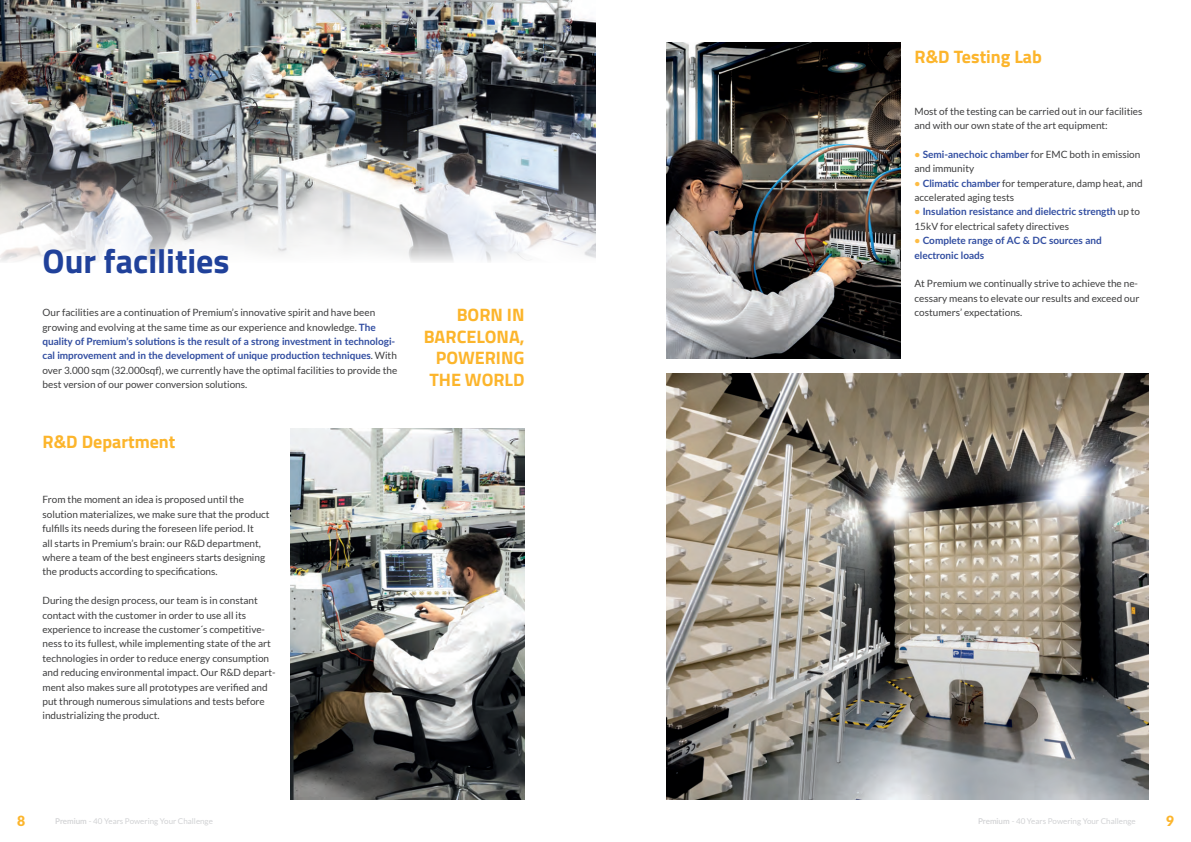
<style>
.page{position:relative;width:1191px;height:842px;background:#fff}
.page>*{position:absolute;margin:0;border:0;box-sizing:border-box;transform-origin:0 0}
.t1{font:700 34px "Titillium Web";color:#20419a}
.t2{font:700 18px/21.6px "Titillium Web";color:#fcb52c;text-align:right}
.t3{font:900 14px "Lato";color:#fcb52c}
.t4{font:10px/14.4px "Lato";color:#3e3e3f}
.t5{font:700 10px/14.4px "Lato";color:#324ea1}
.t6{font:8px "Lato";color:#d1d2d4}
.s1{font-weight:700;color:#324ea1}
.s2{font-weight:700;color:#fdbc44}
.s3{color:#fdbc44}
.s4{font-weight:400;color:#3e3e3f}
.s5{font-weight:600}
</style>
<div class="page">
<img style="left:0;top:0;width:595px;height:262px">
<img style="left:291px;top:428px;width:233px;height:371px">
<img style="left:666px;top:43px;width:234px;height:316px">
<img style="left:666px;top:373px;width:482px;height:426px">
<h1 class="t1" style="left:43px;top:235px;width:189px">Our facilities</h1>
<p class="t4" style="left:43px;top:305px;width:356px">Our facilities are a continuation of Premium’s innovative spirit and have been growing and evolving at the same time as our experience and knowledge. <span class="s1">The quality of Premium’s solutions is the result of a strong investment in technologi&shy;cal improvement and in the development of unique production techniques</span>. With over 3.000 sqm (32.000sqf), we currently have the optimal facilities to provide the best version of our power conversion solutions.</p>
<h2 class="t2" style="left:424px;top:303px;width:102px">BORN IN<br>BARCELONA,<br>POWERING<br>THE WORLD</h2>
<h2 class="t2" style="left:43px;top:430px;width:134px">R&amp;D Department</h2>
<p class="t4" style="left:43px;top:492px;width:229px">From the moment an idea is proposed until the solution materializes, we make sure that the product fulfills its needs during the foreseen life period. It<br>all starts in Premium’s brain: our R&amp;D department, where a team of the best engineers starts designing the products according to specifications.</p>
<p class="t4" style="left:43px;top:593px;width:235px">During the design process, our team is in constant contact with the customer in order to use all its experience to increase the customer´s competitive&shy;ness to its fullest, while implementing state of the art technologies in order to reduce energy consumption and reducing environmental impact. Our R&amp;D depart&shy;ment also makes sure all prototypes are verified and put through numerous simulations and tests before industrializing the product.</p>
<h2 class="t2" style="left:914px;top:45px;width:129px">R&amp;D Testing Lab</h2>
<p class="t4" style="left:914px;top:104px;width:229px">Most of the testing can be carried out in our facilities and with our own state of the art equipment:</p>
<p class="t4" style="left:914px;top:147px;width:227px"><span class="s2">•</span> <span class="s1">Semi-anechoic chamber</span> for EMC both in emission and immunity</p>
<p class="t4" style="left:914px;top:176px;width:230px"><span class="s2">•</span> <span class="s1">Climatic chamber</span> for temperature, damp heat, and accelerated aging tests</p>
<p class="t5" style="left:914px;top:204px;width:227px"><span class="s3">•</span> Insulation resistance and dielectric strength <span class="s4">up to<br>15kV for electrical safety directives</span></p>
<p class="t5" style="left:914px;top:233px;width:189px"><span class="s3">•</span> Complete range of AC &amp; DC sources and electronic loads</p>
<p class="t4" style="left:914px;top:276px;width:226px">At Premium we continually strive to achieve the ne&shy;cessary means to elevate our results and exceed our costumers’ expectations.</p>
<h3 class="t3" style="left:17px;top:813px;width:10px">8</h3>
<p class="t6" style="left:55px;top:816px;width:159px"><span class="s5">Premium</span> - 40 Years Powering Your Challenge</p>
<p class="t6" style="left:978px;top:816px;width:159px"><span class="s5">Premium</span> - 40 Years Powering Your Challenge</p>
<h3 class="t3" style="left:1165px;top:813px;width:10px">9</h3>
</div>
